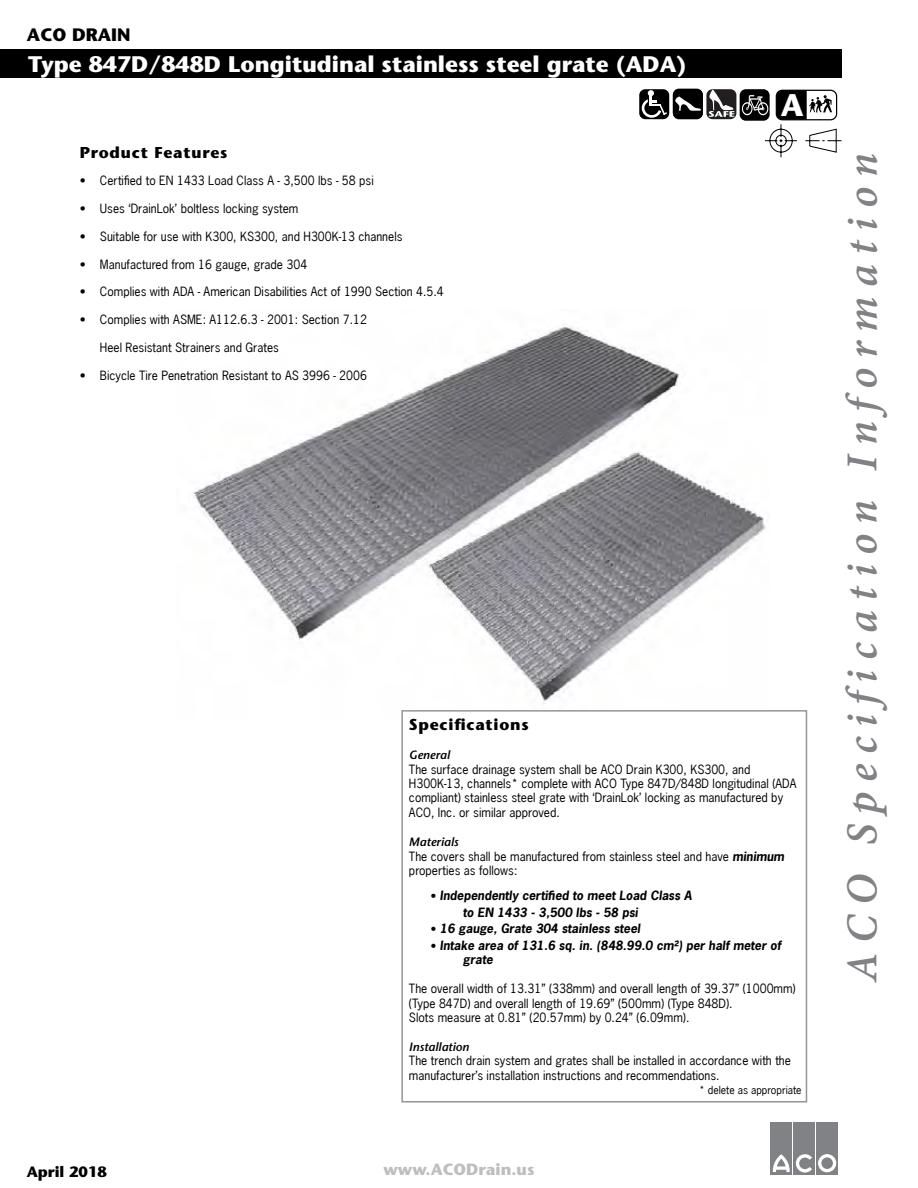
<style>
.page{position:relative;width:918px;height:1188px;background:#fff}
.page>*{position:absolute;margin:0;border:0;box-sizing:border-box;transform-origin:0 0}
.t1{font:italic 700 48px "Adobe Devanagari";letter-spacing:.2em;color:#808285}
.t2{font:700 31.35px "Stone Sans";color:#fff}
.t3{font:700 22.5px "Stone Sans";color:#fff}
.t4{font:700 18px "Stone Sans";color:#000}
.t5{font:700 16.2px "Stone Sans";color:#bcbec0}
.t6{font:700 15.75px "Stone Sans";letter-spacing:.05em;color:#000}
.t7{font:700 15px "Stone Sans";color:#000}
.t8{font:12px/14.4px "News Gothic";color:#000}
.t9{font:italic 700 12px/17px "News Gothic";color:#000}
.t10{font:italic 600 12px "Stone Sans";color:#000}
.t11{font:10.5px "News Gothic";color:#000}
.s1{font-weight:700;font-style:italic}
.s2{font-family:"Stone Sans";font-weight:600}
</style>
<div class="page">
<img style="left:193px;top:326px;width:573px;height:378px">
<div style="left:401px;top:710px;width:406px;height:393px;background:#fff;border:2px solid #939598"></div>
<div style="left:0;top:50px;width:841px;height:28px;background:#000"></div>
<div style="left:771px;top:1122px;width:21px;height:52px;background:#808285"></div>
<div style="left:794px;top:1122px;width:21px;height:52px;background:#808285"></div>
<div style="left:816px;top:1122px;width:22px;height:52px;background:#808285"></div>
<svg style="left:818px;top:1154px;width:18px;height:18px"></svg>
<svg style="left:772px;top:1154px;width:40px;height:19px"></svg>
<div style="left:706px;top:89px;width:30px;height:30px;background:#231f20;border-radius:6px"></div>
<svg style="left:708px;top:90px;width:26px;height:27px"></svg>
<div style="left:740px;top:89px;width:30px;height:32px;background:#000;border-radius:6px"></div>
<svg style="left:742px;top:90px;width:99px;height:67px"></svg>
<div style="left:639px;top:89px;width:30px;height:30px;background:#000;border-radius:6px"></div>
<svg style="left:640px;top:90px;width:27px;height:29px"></svg>
<div style="left:673px;top:89px;width:30px;height:30px;background:#000;border-radius:6px"></div>
<svg style="left:675px;top:96px;width:26px;height:15px"></svg>
<h3 class="t4" style="left:27px;top:24px;width:105px">ACO DRAIN</h3>
<h3 class="t3" style="left:28px;top:51px;width:660px">Type 847D/848D Longitudinal stainless steel grate (ADA)</h3>
<h3 class="t6" style="left:80px;top:143px;width:149px">Product Features</h3>
<p class="t8" style="left:80px;top:174px;width:296px">• Certified to EN 1433 Load Class A - 3,500 lbs - 58 psi</p>
<p class="t8" style="left:80px;top:201px;width:220px">• Uses ‘DrainLok’ boltless locking system</p>
<p class="t8" style="left:80px;top:229px;width:324px">• Suitable for use with K300, KS300, and H300K-13 channels</p>
<p class="t8" style="left:80px;top:257px;width:229px">• Manufactured from 16 gauge, grade 304</p>
<p class="t8" style="left:80px;top:285px;width:366px">• Complies with ADA - American Disabilities Act of 1990 Section 4.5.4</p>
<p class="t8" style="left:80px;top:312px;width:289px">• Complies with ASME: A112.6.3 - 2001: Section 7.12</p>
<p class="t8" style="left:100px;top:340px;width:181px">Heel Resistant Strainers and Grates</p>
<p class="t8" style="left:80px;top:368px;width:289px">• Bicycle Tire Penetration Resistant to AS 3996 - 2006</p>
<h2 class="t2" style="left:781px;top:87px;width:24px">A</h2>
<p class="t7" style="left:27px;top:1162px;width:82px">April 2018</p>
<h3 class="t6" style="left:409px;top:715px;width:121px">Specifications</h3>
<p class="t10" style="left:409px;top:748px;width:42px">General</p>
<p class="t8" style="left:409px;top:762px;width:389px">The surface drainage system shall be ACO Drain K300, KS300, and H300K-13, channels* complete with ACO Type 847D/848D longitudinal (ADA compliant) stainless steel grate with ‘DrainLok’ locking as manufactured by ACO, Inc. or similar approved.</p>
<p class="t10" style="left:409px;top:835px;width:51px">Materials</p>
<p class="t8" style="left:409px;top:849px;width:377px">The covers shall be manufactured from stainless steel and have <span class="s1">minimum </span>properties as follows:</p>
<p class="t9" style="left:463px;top:887px;width:230px;text-indent:-33px"><span class="s2">•</span> Independently certified to meet Load Class A to EN 1433 - 3,500 lbs - 58 psi</p>
<p class="t9" style="left:430px;top:920px;width:212px"><span class="s2">•</span> 16 gauge, Grate 304 stainless steel</p>
<p class="t9" style="left:463px;top:938px;width:320px;line-height:14.4px;text-indent:-33px"><span class="s2">•</span> Intake area of 131.6 sq. in. (848.99.0 cm²) per half meter of grate</p>
<p class="t8" style="left:409px;top:981px;width:388px">The overall width of 13.31” (338mm) and overall length of 39.37” (1000mm) (Type 847D) and overall length of 19.69” (500mm) (Type 848D).<br>Slots measure at 0.81” (20.57mm) by 0.24” (6.09mm).</p>
<p class="t10" style="left:409px;top:1039px;width:62px">Installation</p>
<p class="t8" style="left:409px;top:1053px;width:384px">The trench drain system and grates shall be installed in accordance with the manufacturer’s installation instructions and recommendations.</p>
<p class="t11" style="left:699px;top:1083px;width:104px">* delete as appropriate</p>
<h3 class="t5" style="left:383px;top:1160px;width:153px">www.ACODrain.us</h3>
<h1 class="t1" style="left:835px;top:982px;width:830px;rotate:-90deg">ACO Specification Information</h1>
</div>
